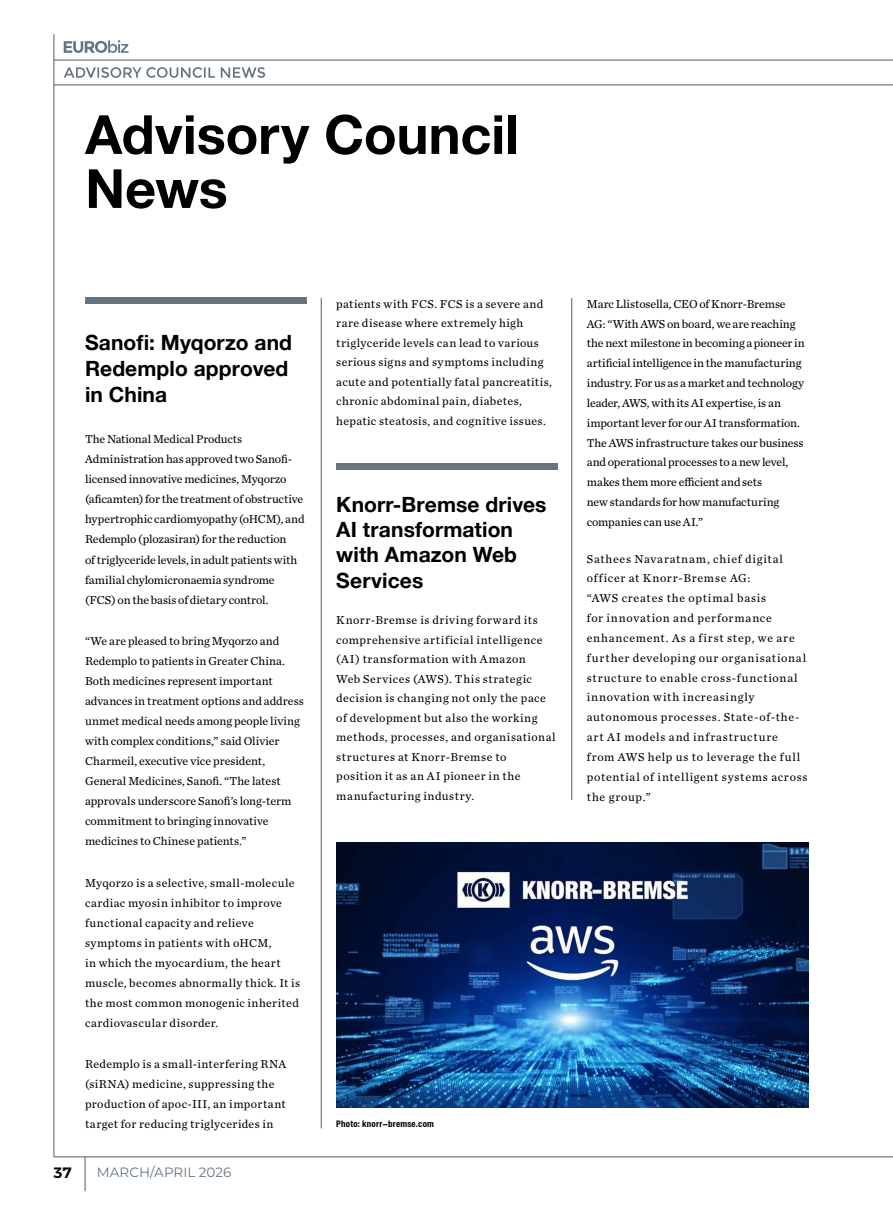
<style>
.page{position:relative;width:893px;height:1212px;background:#fff}
.page>*{position:absolute;margin:0;border:0;box-sizing:border-box;transform-origin:0 0}
.t1{font:700 54px/54px "Helvetica Neue";letter-spacing:-.005em;color:#000}
.t2{font:700 21px/25.2px "Helvetica Neue";letter-spacing:.005em;color:#000}
.t3{font:600 15px "Montserrat";color:#000}
.t4{font:13.5px "Montserrat";color:#647581}
.t5{font:12px/20.1px "Chronicle Text G2";letter-spacing:.02em;color:#000}
.t6{font:12px/19.8px "Chronicle Text G2";letter-spacing:-.005em;color:#000}
.t7{font:12px/19.8px "Chronicle Text G2";letter-spacing:.065em;color:#000}
.t8{font:12px/20.1px "Chronicle Text G2";color:#000}
.t9{font:12px/20.1px "Chronicle Text G2";letter-spacing:-.01em;color:#000}
.t10{font:12px/19.5px "Chronicle Text G2";letter-spacing:.045em;color:#000}
.t11{font:700 condensed 9px "Helvetica Neue LT";letter-spacing:.025em;color:#000}
</style>
<div class="page">
<hr style="left:85px;top:1157px;width:1px;height:34px;background:#58585b">
<svg style="left:64px;top:67px;width:201px;height:11px"></svg>
<hr style="left:54px;top:34px;width:1px;height:1123px;background:#58585b">
<hr style="left:54px;top:85px;width:839px;height:1px;background:#58585b">
<hr style="left:54px;top:60px;width:839px;height:1px;background:#58585b">
<svg style="left:64px;top:40px;width:65px;height:13px"></svg>
<div style="left:85px;top:297px;width:221px;height:6px;background:#647581"></div>
<hr style="left:321px;top:298px;width:1px;height:830px;background:#58585b">
<hr style="left:571px;top:298px;width:1px;height:502px;background:#58585b">
<div style="left:336px;top:464px;width:221px;height:6px;background:#647581"></div>
<img style="left:336px;top:842px;width:472px;height:266px">
<hr style="left:54px;top:1156px;width:839px;height:1px;background:#58585b">
<h1 class="t1" style="left:85px;top:106px;width:435px">Advisory Council<br>News</h1>
<h2 class="t2" style="left:85px;top:330px;width:209px;line-height:25.8px">Sanofi: Myqorzo and<br>Redemplo approved in China</h2>
<p class="t9" style="left:85px;top:428px;width:221px">The National Medical Products Administration has approved two Sanofi&shy;licensed innovative medicines, Myqorzo (aficamten) for the treatment of obstructive hypertrophic cardiomyopathy (oHCM), and Redemplo (plozasiran) for the reduction<br>of triglyceride levels, in adult patients with familial chylomicronaemia syndrome (FCS) on the basis of dietary control.</p>
<p class="t8" style="left:85px;top:630px;width:220px">“We are pleased to bring Myqorzo and Redemplo to patients in Greater China.<br>Both medicines represent important advances in treatment options and address unmet medical needs among people living with complex conditions,” said Olivier Charmeil, executive vice president, General Medicines, Sanofi. “The latest approvals underscore Sanofi’s long-term commitment to bringing innovative medicines to Chinese patients.”</p>
<p class="t5" style="left:85px;top:872px;width:217px">Myqorzo is a selective, small-molecule cardiac myosin inhibitor to improve functional capacity and relieve symptoms in patients with oHCM,<br>in which the myocardium, the heart muscle, becomes abnormally thick. It is the most common monogenic inherited cardiovascular disorder.</p>
<p class="t5" style="left:85px;top:1053px;width:203px">Redemplo is a small-interfering RNA (siRNA) medicine, suppressing the production of apoc-III, an important target for reducing triglycerides in</p>
<p class="t3" style="left:54px;top:1160px;width:20px">37</p>
<p class="t4" style="left:97px;top:1163px;width:136px">MARCH/APRIL 2026</p>
<p class="t5" style="left:336px;top:293px;width:217px;line-height:19.5px">patients with FCS. FCS is a severe and rare disease where extremely high triglyceride levels can lead to various serious signs and symptoms including acute and potentially fatal pancreatitis, chronic abdominal pain, diabetes, hepatic steatosis, and cognitive issues.</p>
<h2 class="t2" style="left:336px;top:491px;width:212px">Knorr-Bremse drives<br>AI transformation with Amazon Web<br>Services</h2>
<p class="t10" style="left:336px;top:610px;width:221px">Knorr-Bremse is driving forward its comprehensive artificial intelligence (AI) transformation with Amazon<br>Web Services (AWS). This strategic decision is changing not only the pace of development but also the working methods, processes, and organisational structures at Knorr-Bremse to<br>position it as an AI pioneer in the manufacturing industry.</p>
<p class="t6" style="left:587px;top:293px;width:220px">Marc Llistosella, CEO of Knorr-Bremse AG: “With AWS on board, we are reaching the next milestone in becoming a pioneer in artificial intelligence in the manufacturing industry. For us as a market and technology leader, AWS, with its AI expertise, is an important lever for our AI transformation.<br>The AWS infrastructure takes our business and operational processes to a new level, makes them more efficient and sets<br>new standards for how manufacturing companies can use AI.”</p>
<p class="t7" style="left:587px;top:548px;width:222px">Sathees Navaratnam, chief digital officer at Knorr-Bremse AG:<br>“AWS creates the optimal basis<br>for innovation and performance enhancement. As a first step, we are further developing our organisational structure to enable cross-functional innovation with increasingly autonomous processes. State-of-the&shy;art AI models and infrastructure from AWS help us to leverage the full potential of intelligent systems across the group.”</p>
<p class="t11" style="left:336px;top:1118px;width:99px">Photo: knorr-bremse.com</p>
</div>
